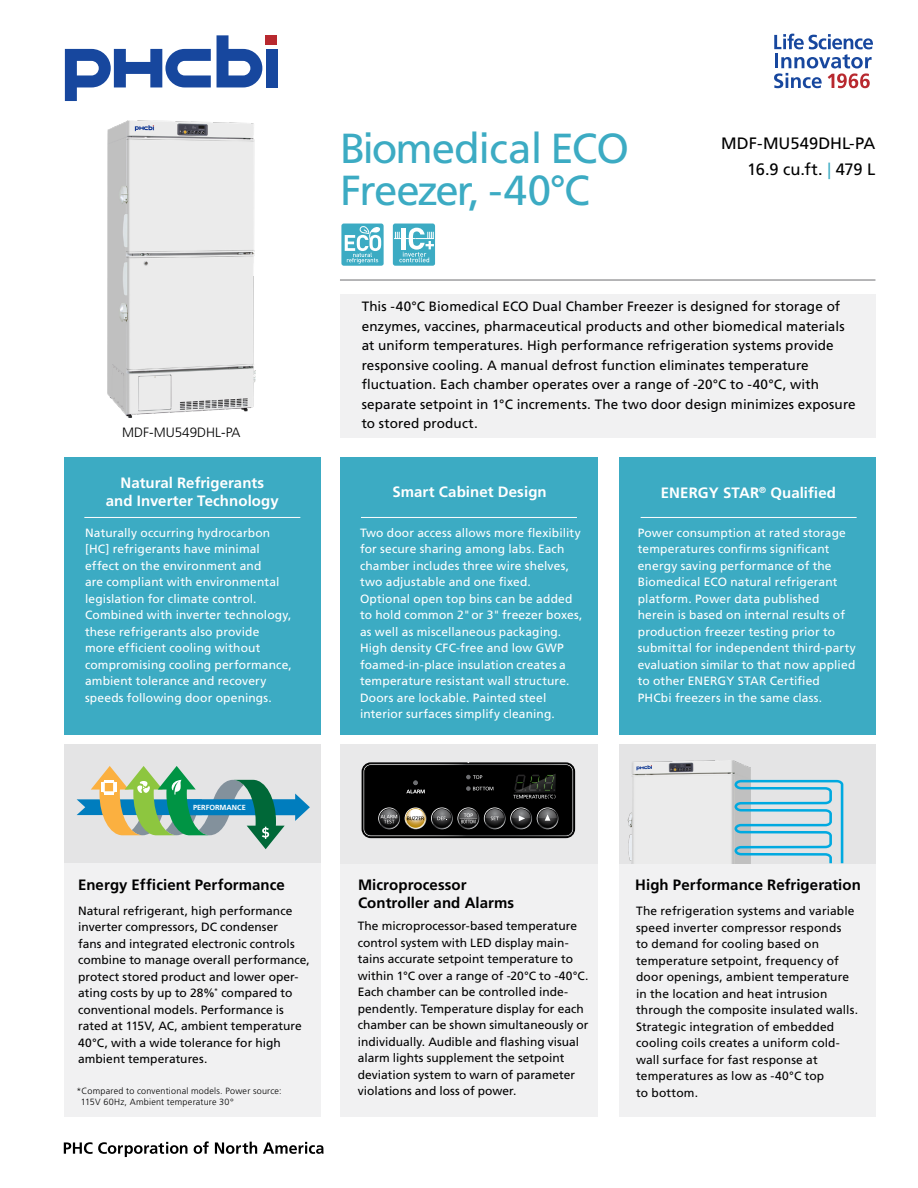
<style>
.page{position:relative;width:918px;height:1188px;background:#fff}
.page>*{position:absolute;margin:0;border:0;box-sizing:border-box;transform-origin:0 0}
.PS_PHCbi_Title{font:42px/41.4px "Frutiger LT Std";letter-spacing:-.035em;color:#3cabc3}
.PS_PHCbi_Model_Numbe{font:16.5px "Frutiger LT Std";letter-spacing:-.005em;color:#000}
.PS_PHCbi_Section_2-T{font:700 15px/18px "Frutiger LT Std";letter-spacing:.005em;color:#000}
.PS_PHCbi_Section_1-T{font:700 15px/18px "Frutiger LT Std";letter-spacing:.005em;color:#fff;text-align:center}
.PS_PHCbi_Intro_Copy{font:13.5px/19.5px "Frutiger LT Std";letter-spacing:.005em;color:#000}
.t1{font:300 13.5px "Frutiger LT Std";color:#000}
.PS_PHCbi_Section_2{font:12px/16.5px "Frutiger LT Std";letter-spacing:.005em;color:#000}
.PS_PHCbi_Section_1{font:12px/16.5px "Frutiger LT Std";letter-spacing:.01em;color:#fff}
.PS_PHCbi_Caption{font:300 9px "Frutiger LT Std";letter-spacing:.025em;color:#000}
.ST_Captions{font:700 7.35px "Frutiger LT Std";color:#fff}
.s1{color:#3cabc3}
.s2{font-family:"Avenir";font-weight:500}
</style>
<div class="page">
<img style="left:108px;top:121px;width:147px;height:296px">
<div style="left:340px;top:294px;width:535px;height:144px;background:#f1f1f2"></div>
<div style="left:64px;top:457px;width:257px;height:278px;background:#3cabc3"></div>
<div style="left:64px;top:745px;width:257px;height:372px;background:#f1f1f2"></div>
<div style="left:340px;top:457px;width:258px;height:278px;background:#3cabc3"></div>
<div style="left:340px;top:794px;width:258px;height:323px;background:#f1f1f2"></div>
<div style="left:340px;top:745px;width:258px;height:119px;background:#e9e9ea"></div>
<div style="left:619px;top:457px;width:256px;height:278px;background:#3cabc3"></div>
<div style="left:619px;top:745px;width:256px;height:372px;background:#f1f1f2"></div>
<hr style="left:84px;top:517px;width:216px;height:1px;background:#fff">
<hr style="left:361px;top:517px;width:216px;height:1px;background:#fff">
<hr style="left:641px;top:517px;width:216px;height:1px;background:#fff">
<div style="left:266px;top:49px;width:11px;height:38px;background:#17479e"></div>
<svg style="left:65px;top:49px;width:146px;height:52px"></svg>
<svg style="left:217px;top:35px;width:45px;height:52px"></svg>
<div style="left:266px;top:35px;width:11px;height:10px;background:#b8292f"></div>
<svg style="left:774px;top:34px;width:99px;height:54px"></svg>
<svg style="left:64px;top:1142px;width:123px;height:15px"></svg>
<svg style="left:194px;top:1141px;width:15px;height:13px"></svg>
<svg style="left:215px;top:1142px;width:42px;height:12px"></svg>
<svg style="left:263px;top:1142px;width:61px;height:12px"></svg>
<div style="left:64px;top:745px;width:257px;height:118px;background:#e4e4e5"></div>
<hr style="left:340px;top:280px;width:535px;height:1px;background:#6d6e71">
<svg style="left:393px;top:224px;width:42px;height:42px"></svg>
<svg style="left:341px;top:224px;width:43px;height:42px"></svg>
<svg style="left:77px;top:766px;width:233px;height:83px"></svg>
<svg style="left:362px;top:762px;width:213px;height:76px"></svg>
<div style="left:619px;top:745px;width:256px;height:119px;background:#e4e4e5"></div>
<img style="left:628px;top:760px;width:122px;height:103px">
<svg style="left:735px;top:780px;width:108px;height:83px"></svg>
<p class="t1" style="left:122px;top:425px;width:120px">MDF-MU549DHL-PA</p>
<p class="PS_PHCbi_Section_1-T" style="left:106px;top:474px;width:174px">Natural Refrigerants and Inverter Technology</p>
<p class="PS_PHCbi_Title" style="left:340px;top:128px;width:290px">Biomedical ECO<br>Freezer, -40°C</p>
<p class="PS_PHCbi_Model_Numbe" style="left:721px;top:134px;width:156px">MDF-MU549DHL-PA</p>
<p class="PS_PHCbi_Model_Numbe" style="left:747px;top:159px;width:130px">16.9 cu.ft. <span class="s1">|</span> 479 L</p>
<p class="PS_PHCbi_Intro_Copy" style="left:362px;top:297px;width:496px">This -40°C Biomedical ECO Dual Chamber Freezer is designed for storage of enzymes, vaccines, pharmaceutical products and other biomedical materials at uniform temperatures. High performance refrigeration systems provide responsive cooling. A manual defrost function eliminates temperature fluctuation. Each chamber operates over a range of -20°C to -40°C, with separate setpoint in 1°C increments. The two door design minimizes exposure to stored product.</p>
<p class="PS_PHCbi_Section_1-T" style="left:392px;top:483px;width:156px">Smart Cabinet Design</p>
<p class="PS_PHCbi_Section_1-T" style="left:661px;top:484px;width:177px">ENERGY STAR<sup>®</sup> Qualified</p>
<p class="PS_PHCbi_Section_1" style="left:360px;top:524px;width:224px">Two door access allows more flexibility for secure sharing among labs. Each chamber includes three wire shelves, two adjustable and one fixed.<br>Optional open top bins can be added to hold common 2<span class="s2">"</span> or 3<span class="s2">"</span> freezer boxes, as well as miscellaneous packaging.<br>High density CFC-free and low GWP foamed-in-place insulation creates a temperature resistant wall structure.<br>Doors are lockable. Painted steel interior surfaces simplify cleaning.</p>
<p class="PS_PHCbi_Section_1" style="left:85px;top:524px;width:208px">Naturally occurring hydrocarbon [HC] refrigerants have minimal effect on the environment and<br>are compliant with environmental legislation for climate control.<br>Combined with inverter technology, these refrigerants also provide more efficient cooling without compromising cooling performance, ambient tolerance and recovery speeds following door openings.</p>
<p class="PS_PHCbi_Section_1" style="left:638px;top:524px;width:220px">Power consumption at rated storage temperatures confirms significant energy saving performance of the Biomedical ECO natural refrigerant platform. Power data published herein is based on internal results of production freezer testing prior to submittal for independent third-party evaluation similar to that now applied to other ENERGY STAR Certified PHCbi freezers in the same class.</p>
<p class="ST_Captions" style="left:193px;top:803px;width:54px">PERFORMANCE</p>
<p class="PS_PHCbi_Section_2-T" style="left:78px;top:876px;width:208px">Energy Efficient Performance</p>
<p class="PS_PHCbi_Section_2" style="left:78px;top:902px;width:233px">Natural refrigerant, high performance inverter compressors, DC condenser<br>fans and integrated electronic controls combine to manage overall performance, protect stored product and lower oper&shy;ating costs by up to 28%<sup>*</sup> compared to conventional models. Performance is rated at 115V, AC, ambient temperature 40°C, with a wide tolerance for high ambient temperatures.</p>
<p class="PS_PHCbi_Caption" style="left:77px;top:1086px;width:207px">*Compared to conventional models. Power source:</p>
<p class="PS_PHCbi_Caption" style="left:81px;top:1097px;width:154px">115V 60Hz, Ambient temperature 30°</p>
<p class="PS_PHCbi_Section_2-T" style="left:358px;top:876px;width:158px">Microprocessor<br>Controller and Alarms</p>
<p class="PS_PHCbi_Section_2" style="left:358px;top:918px;width:232px">The microprocessor-based temperature control system with LED display main&shy;tains accurate setpoint temperature to within 1°C over a range of -20°C to -40°C.<br>Each chamber can be controlled inde&shy;pendently. Temperature display for each chamber can be shown simultaneously or individually. Audible and flashing visual alarm lights supplement the setpoint deviation system to warn of parameter violations and loss of power.</p>
<p class="PS_PHCbi_Section_2-T" style="left:635px;top:876px;width:227px">High Performance Refrigeration</p>
<p class="PS_PHCbi_Section_2" style="left:636px;top:903px;width:224px">The refrigeration systems and variable speed inverter compressor responds<br>to demand for cooling based on temperature setpoint, frequency of door openings, ambient temperature in the location and heat intrusion through the composite insulated walls.<br>Strategic integration of embedded cooling coils creates a uniform cold&shy;wall surface for fast response at temperatures as low as -40°C top<br>to bottom.</p>
</div>
